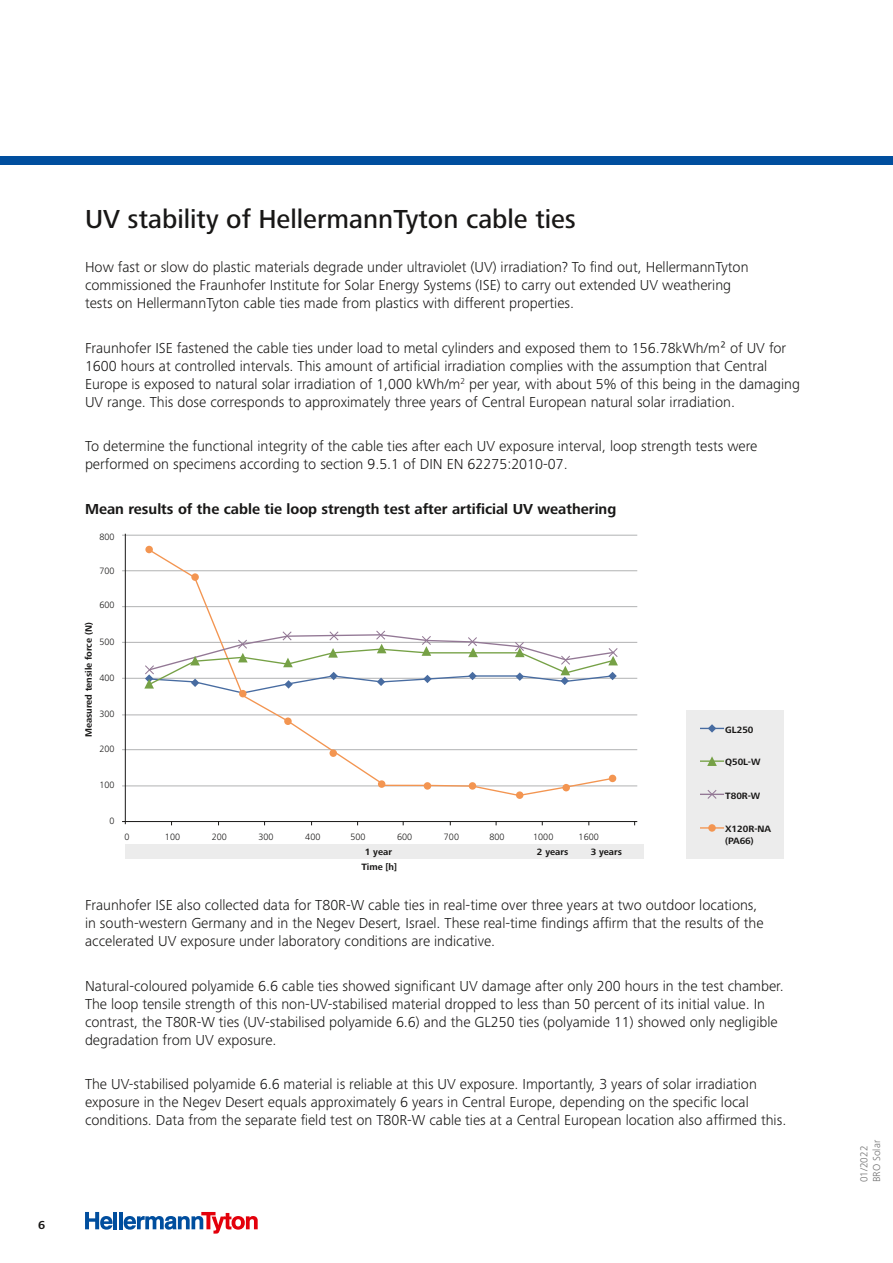
<style>
.page{position:relative;width:893px;height:1263px;background:#fff}
.page>*{position:absolute;margin:0;border:0;box-sizing:border-box;transform-origin:0 0}
.t1{font:500 27px "Frutiger Next LTW1 G";color:#181716}
.t2{font:300 15px/18px "Frutiger Next LTW1 G";color:#181716}
.t3{font:700 15px "Frutiger Next LTW1 G";color:#181716}
.t4{font:700 12px "Frutiger Next LTW1 G";color:#181716}
.t5{font:300 10.5px/12.6px "Frutiger Next LTW1 G";color:#6e6e6e}
.t6{font:700 9.45px/12px "Frutiger Next LTW1 G";color:#181716}
.t7{font:300 9.45px "Frutiger Next LTW1 G";color:#181716}
</style>
<div class="page">
<hr style="left:114px;top:1212px;width:3px;height:17px;background:#004e9e">
<hr style="left:119px;top:1212px;width:4px;height:17px;background:#004e9e">
<svg style="left:85px;top:1212px;width:28px;height:17px"></svg>
<svg style="left:124px;top:1212px;width:134px;height:21px"></svg>
<div style="left:0;top:156px;width:893px;height:9px;background:#004e9e"></div>
<hr style="left:122px;top:535px;width:515px;height:1px;background:#b1b2b3">
<hr style="left:122px;top:570px;width:515px;height:1px;background:#b1b2b3">
<hr style="left:122px;top:606px;width:515px;height:1px;background:#b1b2b3">
<hr style="left:122px;top:642px;width:515px;height:1px;background:#b1b2b3">
<hr style="left:122px;top:678px;width:515px;height:1px;background:#b1b2b3">
<hr style="left:122px;top:715px;width:515px;height:1px;background:#b1b2b3">
<hr style="left:122px;top:749px;width:515px;height:1px;background:#b1b2b3">
<hr style="left:122px;top:786px;width:515px;height:1px;background:#b1b2b3">
<div style="left:145px;top:546px;width:8px;height:7px;background:#f39551;border-radius:50%"></div>
<hr style="left:125px;top:534px;width:1px;height:290px;background:#181716">
<hr style="left:122px;top:821px;width:515px;height:1px;background:#181716">
<svg style="left:148px;top:548px;width:468px;height:249px"></svg>
<div style="left:191px;top:573px;width:8px;height:8px;background:#f39551;border-radius:50%"></div>
<div style="left:239px;top:690px;width:8px;height:7px;background:#f39551;border-radius:50%"></div>
<div style="left:284px;top:717px;width:8px;height:8px;background:#f39551;border-radius:50%"></div>
<div style="left:329px;top:749px;width:8px;height:8px;background:#f39551;border-radius:50%"></div>
<div style="left:378px;top:780px;width:7px;height:8px;background:#f39551;border-radius:50%"></div>
<div style="left:424px;top:782px;width:7px;height:8px;background:#f39551;border-radius:50%"></div>
<div style="left:469px;top:782px;width:7px;height:8px;background:#f39551;border-radius:50%"></div>
<div style="left:516px;top:791px;width:7px;height:8px;background:#f39551;border-radius:50%"></div>
<div style="left:562px;top:784px;width:8px;height:7px;background:#f39551;border-radius:50%"></div>
<div style="left:609px;top:775px;width:7px;height:7px;background:#f39551;border-radius:50%"></div>
<svg style="left:144px;top:630px;width:474px;height:64px"></svg>
<div style="left:686px;top:710px;width:98px;height:149px;background:#ececec"></div>
<svg style="left:708px;top:824px;width:8px;height:8px"></svg>
<svg style="left:707px;top:756px;width:10px;height:10px"></svg>
<hr style="left:700px;top:760px;width:24px;height:2px;background:#76a146">
<svg style="left:700px;top:790px;width:24px;height:9px"></svg>
<hr style="left:700px;top:827px;width:24px;height:2px;background:#f39551">
<svg style="left:700px;top:724px;width:24px;height:9px"></svg>
<div style="left:126px;top:844px;width:518px;height:15px;background:#ececec"></div>
<p class="t4" style="left:38px;top:1218px;width:9px">6</p>
<h1 class="t1" style="left:85px;top:203px;width:493px">UV stability of HellermannTyton cable ties</h1>
<p class="t2" style="left:85px;top:258px;width:665px">How fast or slow do plastic materials degrade under ultraviolet (UV) irradiation? To find out, HellermannTyton commissioned the Fraunhofer Institute for Solar Energy Systems (ISE) to carry out extended UV weathering tests on HellermannTyton cable ties made from plastics with different properties.</p>
<p class="t2" style="left:85px;top:339px;width:717px">Fraunhofer ISE fastened the cable ties under load to metal cylinders and exposed them to 156.78kWh/m² of UV for 1600 hours at controlled intervals. This amount of artificial irradiation complies with the assumption that Central Europe is exposed to natural solar irradiation of 1,000 kWh/m<sup>2</sup> per year, with about 5% of this being in the damaging UV range. This dose corresponds to approximately three years of Central European natural solar irradiation.</p>
<p class="t2" style="left:85px;top:437px;width:674px">To determine the functional integrity of the cable ties after each UV exposure interval, loop strength tests were performed on specimens according to section 9.5.1 of DIN EN 62275:2010-07.</p>
<p class="t3" style="left:85px;top:500px;width:533px">Mean results of the cable tie loop strength test after artificial UV weathering</p>
<p class="t7" style="left:99px;top:531px;width:17px">800</p>
<p class="t7" style="left:99px;top:565px;width:17px">700</p>
<p class="t7" style="left:99px;top:600px;width:17px">600</p>
<p class="t7" style="left:99px;top:636px;width:17px">500</p>
<p class="t7" style="left:99px;top:672px;width:17px">400</p>
<p class="t7" style="left:99px;top:709px;width:17px">300</p>
<p class="t7" style="left:99px;top:743px;width:17px">200</p>
<p class="t7" style="left:99px;top:779px;width:17px">100</p>
<p class="t7" style="left:109px;top:816px;width:7px">0</p>
<p class="t6" style="left:83px;top:737px;width:116px;rotate:-90deg">Measured tensile force (N)</p>
<p class="t7" style="left:124px;top:832px;width:7px">0</p>
<p class="t7" style="left:165px;top:832px;width:17px">100</p>
<p class="t7" style="left:212px;top:832px;width:17px">200</p>
<p class="t7" style="left:259px;top:832px;width:17px">300</p>
<p class="t7" style="left:305px;top:832px;width:17px">400</p>
<p class="t7" style="left:350px;top:832px;width:17px">500</p>
<p class="t7" style="left:397px;top:832px;width:17px">600</p>
<p class="t7" style="left:444px;top:832px;width:17px">700</p>
<p class="t7" style="left:489px;top:832px;width:17px">800</p>
<p class="t7" style="left:533px;top:832px;width:22px">1000</p>
<p class="t7" style="left:579px;top:832px;width:22px">1600</p>
<p class="t6" style="left:361px;top:861px;width:37px">Time [h]</p>
<p class="t6" style="left:365px;top:846px;width:29px">1 year</p>
<p class="t6" style="left:537px;top:846px;width:33px">2 years</p>
<p class="t6" style="left:591px;top:846px;width:33px">3 years</p>
<p class="t6" style="left:725px;top:724px;width:30px">GL250</p>
<p class="t6" style="left:725px;top:756px;width:37px">Q50L-W</p>
<p class="t6" style="left:725px;top:790px;width:37px">T80R-W</p>
<p class="t6" style="left:725px;top:823px;width:48px">X120R-NA (PA66)</p>
<p class="t2" style="left:85px;top:896px;width:680px">Fraunhofer ISE also collected data for T80R-W cable ties in real-time over three years at two outdoor locations, in south-western Germany and in the Negev Desert, Israel. These real-time findings affirm that the results of the accelerated UV exposure under laboratory conditions are indicative.</p>
<p class="t2" style="left:85px;top:977px;width:700px">Natural-coloured polyamide 6.6 cable ties showed significant UV damage after only 200 hours in the test chamber.<br>The loop tensile strength of this non-UV-stabilised material dropped to less than 50 percent of its initial value. In contrast, the T80R-W ties (UV-stabilised polyamide 6.6) and the GL250 ties (polyamide 11) showed only negligible degradation from UV exposure.</p>
<p class="t2" style="left:85px;top:1075px;width:703px">The UV-stabilised polyamide 6.6 material is reliable at this UV exposure. Importantly, 3 years of solar irradiation exposure in the Negev Desert equals approximately 6 years in Central Europe, depending on the specific local conditions. Data from the separate field test on T80R-W cable ties at a Central European location also affirmed this.</p>
<p class="t5" style="left:858px;top:1182px;width:44px;rotate:-90deg">01/2022<br>BRO Solar</p>
</div>
